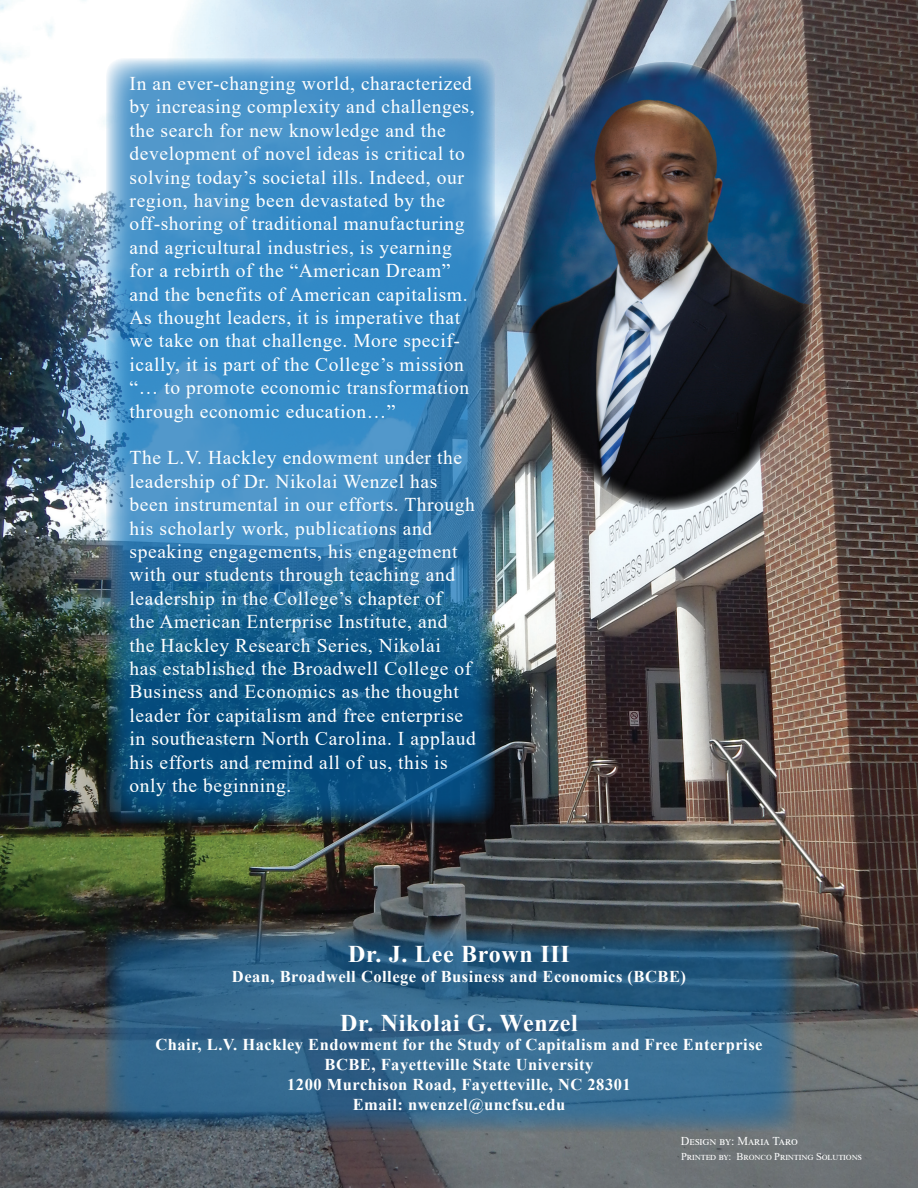
<style>
.page{position:relative;width:918px;height:1188px;background:#fff}
.page>*{position:absolute;margin:0;border:0;box-sizing:border-box;transform-origin:0 0}
.t1{font:700 24px "Times New Roman";letter-spacing:.03em;color:#fff}
.t2{font:19.5px/23.4px "Times New Roman";letter-spacing:.03em;color:#fff}
.t3{font:700 16.5px/19.8px "Times New Roman";letter-spacing:.03em;color:#fff;text-align:center}
.t4{font:12px "Times New Roman";letter-spacing:.035em;color:#fff}
.t5{font:10.5px "Times New Roman";letter-spacing:.07em;color:#fff}
</style>
<div class="page">
<img style="left:0;top:0;width:918px;height:1188px">
<svg style="left:105px;top:929px;width:691px;height:203px;background:#336284"></svg>
<svg style="left:106px;top:58px;width:389px;height:766px;background:#337bad"></svg>
<img style="left:520px;top:61px;width:294px;height:450px">
<p class="t2" style="left:130px;top:71px;width:347px">In an ever-changing world, characterized by increasing complexity and challenges, the search for new knowledge and the development of novel ideas is critical to solving today’s societal ills. Indeed, our region, having been devastated by the off-shoring of traditional manufacturing and agricultural industries, is yearning for a rebirth of the “American Dream” and the benefits of American capitalism.<br>As thought leaders, it is imperative that we take on that challenge. More specif&shy;ically, it is part of the College’s mission “… to promote economic transformation through economic education…”</p>
<p class="t2" style="left:130px;top:446px;width:348px">The L.V. Hackley endowment under the leadership of Dr. Nikolai Wenzel has been instrumental in our efforts. Through his scholarly work, publications and speaking engagements, his engagement with our students through teaching and leadership in the College’s chapter of<br>the American Enterprise Institute, and the Hackley Research Series, Nikolai<br>has established the Broadwell College of Business and Economics as the thought leader for capitalism and free enterprise in southeastern North Carolina. I applaud his efforts and remind all of us, this is only the beginning.</p>
<p class="t1" style="left:348px;top:937px;width:223px">Dr. J. Lee Brown III</p>
<p class="t3" style="left:232px;top:966px;width:456px">Dean, Broadwell College of Business and Economics (BCBE)</p>
<p class="t1" style="left:340px;top:1005px;width:239px">Dr. Nikolai G. Wenzel</p>
<p class="t3" style="left:155px;top:1034px;width:609px">Chair, L.V. Hackley Endowment for the Study of Capitalism and Free Enterprise BCBE, Fayetteville State University<br>1200 Murchison Road, Fayetteville, NC 28301<br>Email: nwenzel@uncfsu.edu</p>
<p class="t4" style="left:681px;top:1133px;width:119px">Design by: Maria Taro</p>
<p class="t5" style="left:681px;top:1149px;width:182px">Printed by: Bronco Printing Solutions</p>
</div>
